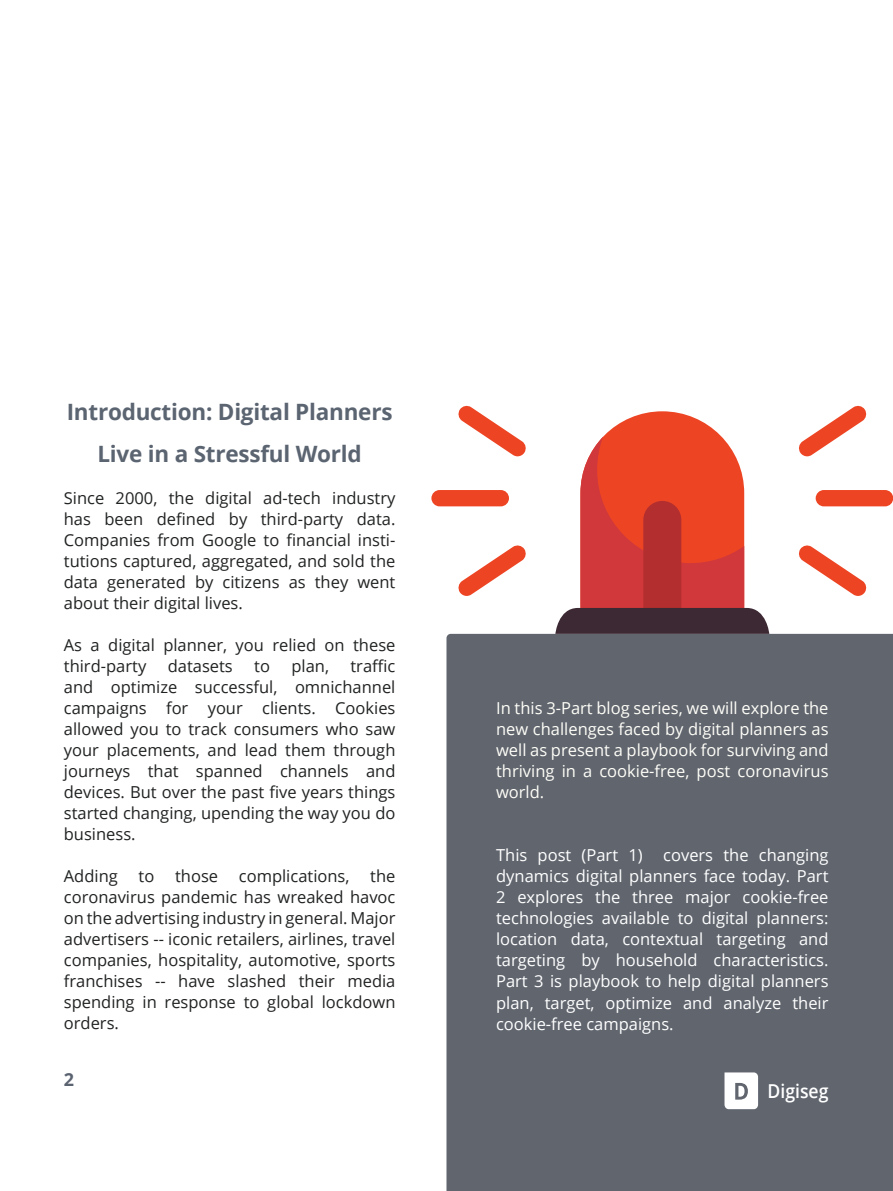
<style>
.page{position:relative;width:893px;height:1191px;background:#fff}
.page>*{position:absolute;margin:0;border:0;box-sizing:border-box;transform-origin:0 0}
.t1{font:700 22.5px/42px "Open Sans";letter-spacing:-.01em;color:#5b6471;text-align:center}
.t2{font:600 19.2px "Open Sans";color:#fff;scale:.91 1}
.t3{font:700 18px "Open Sans";color:#5b6371}
.t4{font:16.5px/21px "Open Sans";color:#212222;text-align:justify}
.t5{font:16.5px/21px "Open Sans";color:#fff;text-align:justify}
.t6{font:16.5px/21px "Open Sans";color:#fffef8;text-align:justify}
</style>
<div class="page">
<div style="left:446px;top:634px;width:447px;height:557px;background:#60656e"></div>
<svg style="left:724px;top:1072px;width:34px;height:37px"></svg>
<svg style="left:555px;top:411px;width:214px;height:223px"></svg>
<div style="left:431px;top:490px;width:78px;height:16px;background:#ed4524;border-radius:8px"></div>
<svg style="left:458px;top:405px;width:68px;height:51px"></svg>
<svg style="left:458px;top:545px;width:68px;height:51px"></svg>
<div style="left:816px;top:490px;width:77px;height:16px;background:#ed4524;border-radius:8px"></div>
<svg style="left:799px;top:405px;width:68px;height:51px"></svg>
<svg style="left:799px;top:545px;width:68px;height:51px"></svg>
<h1 class="t1" style="left:67px;top:390px;width:327px">Introduction: Digital Planners<br>Live in a Stressful World</h1>
<p class="t4" style="left:64px;top:487px;width:333px">Since 2000, the digital ad-tech industry has been defined by third-party data.<br>Companies from Google to financial insti&shy;tutions captured, aggregated, and sold the data generated by citizens as they went about their digital lives.</p>
<p class="t4" style="left:64px;top:634px;width:333px">As a digital planner, you relied on these third-party</p>
<p class="t4" style="left:64px;top:655px;width:333px;text-indent:287px">traffic and optimize successful, omnichannel campaigns for your clients. Cookies allowed you to track consumers who saw your placements, and lead them through journeys that spanned channels and devices. But over the past five years things started changing, upending the way you do business.</p>
<p class="t4" style="left:64px;top:865px;width:56px">Adding</p>
<p class="t4" style="left:139px;top:865px;width:17px">to</p>
<p class="t4" style="left:175px;top:865px;width:45px">those</p>
<p class="t4" style="left:239px;top:865px;width:112px">complications,</p>
<p class="t4" style="left:168px;top:655px;width:67px">datasets</p>
<p class="t4" style="left:254px;top:655px;width:17px">to</p>
<p class="t4" style="left:291px;top:655px;width:39px">plan,</p>
<p class="t4" style="left:64px;top:865px;width:333px;text-indent:306px">the coronavirus pandemic has wreaked havoc on the advertising industry in general. Major advertisers -- iconic retailers, airlines, travel companies, hospitality, automotive, sports franchises -- have slashed their media spending in response to global lockdown orders.</p>
<p class="t3" style="left:64px;top:1067px;width:12px">2</p>
<p class="t6" style="left:496px;top:697px;width:334px">In this 3-Part blog series, we will explore the new challenges faced by digital planners as well as present a playbook for surviving and thriving in a cookie-free, post coronavirus world.</p>
<p class="t5" style="left:496px;top:844px;width:334px">This post (Part 1) covers the changing dynamics digital planners face today. Part 2 explores the three major cookie-free technologies available to digital planners: location data, contextual targeting and targeting by household characteristics.<br>Part 3 is playbook to help digital planners plan, target, optimize and analyze their cookie-free campaigns.</p>
<p class="t2" style="left:768px;top:1077px;width:68px">Digiseg</p>
</div>
